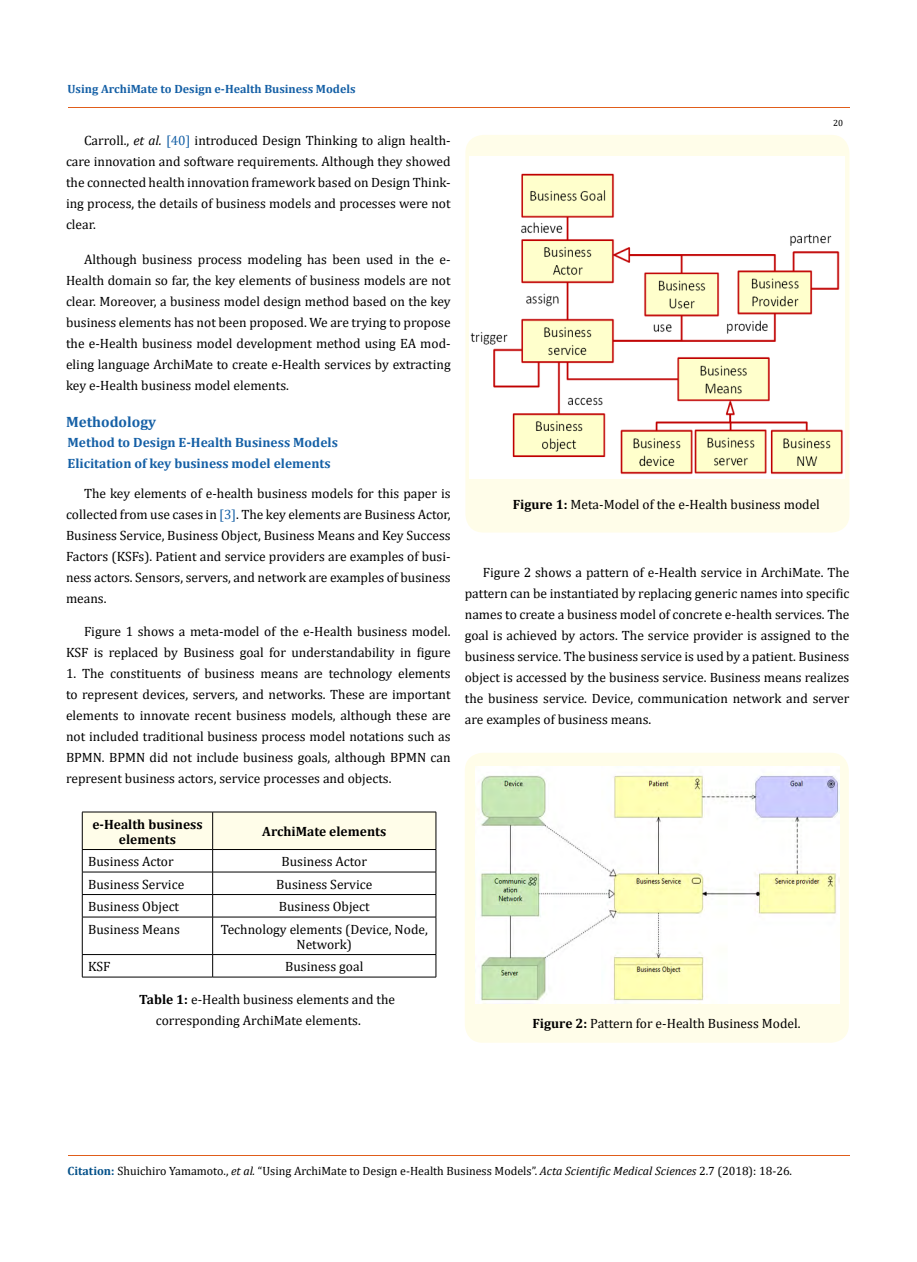
<style>
.page{position:relative;width:917px;height:1262px;background:#fff}
.page>*{position:absolute;margin:0;border:0;box-sizing:border-box;transform-origin:0 0}
.t1{font:700 15px "Cambria";color:#1560a6}
.t2{font:13.5px/21px "Cambria";color:#000;text-align:justify}
.t3{font:700 13.5px/21.3px "Cambria";color:#1560a6}
.t4{font:700 13.5px/15px "Cambria";color:#000;text-align:center}
.t5{font:12px "Cambria";color:#000}
.t6{font:700 12px "Cambria";color:#1560a6}
.t7{font:9px "Cambria";color:#000}
.s1{font-style:italic}
.s2{color:#1560a6}
.s3{font-weight:700}
.s4{font-weight:700;color:#035089}
</style>
<div class="page">
<hr style="left:82px;top:811px;width:131px;height:1px;background:#000">
<hr style="left:213px;top:811px;width:223px;height:1px;background:#000">
<svg style="left:82px;top:812px;width:354px;height:104px"></svg>
<hr style="left:82px;top:916px;width:131px;height:1px;background:#000">
<hr style="left:82px;top:917px;width:1px;height:37px;background:#000">
<hr style="left:213px;top:916px;width:223px;height:1px;background:#000">
<hr style="left:212px;top:917px;width:1px;height:37px;background:#000">
<hr style="left:435px;top:917px;width:1px;height:37px;background:#000">
<hr style="left:82px;top:954px;width:131px;height:1px;background:#000">
<svg style="left:82px;top:954px;width:1px;height:22px"></svg>
<hr style="left:213px;top:954px;width:223px;height:1px;background:#000">
<svg style="left:212px;top:954px;width:1px;height:22px"></svg>
<svg style="left:435px;top:955px;width:1px;height:21px"></svg>
<hr style="left:82px;top:976px;width:131px;height:1px;background:#000">
<hr style="left:213px;top:976px;width:223px;height:1px;background:#000">
<div style="left:465px;top:135px;width:384px;height:397px;background:#fffde9;border-radius:18px"></div>
<img style="left:470px;top:156px;width:374px;height:322px">
<div style="left:465px;top:752px;width:383px;height:290px;background:#fffde9;border-radius:18px"></div>
<img style="left:476px;top:767px;width:363px;height:236px">
<hr style="left:68px;top:108px;width:781px;height:1px;background:#e05d1a">
<hr style="left:68px;top:1155px;width:781px;height:1px;background:#e05d1a">
<p class="t6" style="left:68px;top:81px;width:289px">Using ArchiMate to Design e-Health Business Models</p>
<p class="t2" style="left:66px;top:130px;width:386px;text-indent:18px">Carroll., <span class="s1">et al.</span> <span class="s2">[40]</span> introduced Design Thinking to align health&shy;care innovation and software requirements. Although they showed the connected health innovation framework based on Design Think&shy;ing process, the details of business models and processes were not clear.</p>
<p class="t2" style="left:66px;top:249px;width:386px;text-indent:18px">Although business process modeling has been used in the e-Health domain so far, the key elements of business models are not clear. Moreover, a business model design method based on the key business elements has not been proposed. We are trying to propose the e-Health business model development method using EA mod&shy;eling language ArchiMate to create e-Health services by extracting key e-Health business model elements.</p>
<p class="t1" style="left:66px;top:411px;width:92px">Methodology</p>
<p class="t3" style="left:68px;top:431px;width:272px">Method to Design E-Health Business Models<br>Elicitation of key business model elements</p>
<p class="t2" style="left:66px;top:483px;width:386px;text-indent:18px">The key elements of e-health business models for this paper is collected from use cases in <span class="s2">[3]</span>. The key elements are Business Actor, Business Service, Business Object, Business Means and Key Success Factors (KSFs). Patient and service providers are examples of busi&shy;ness actors. Sensors, servers, and network are examples of business means.</p>
<p class="t2" style="left:66px;top:621px;width:386px;text-align:right">Figure 1 shows a meta-model of the e-Health business model.<br>KSF is replaced by Business goal for understandability in figure</p>
<p class="t2" style="left:66px;top:663px;width:386px">1. The constituents of business means are technology elements to represent devices, servers, and networks. These are important elements to innovate recent business models, although these are not included traditional business process model notations such as BPMN. BPMN did not include business goals, although BPMN can represent business actors, service processes and objects.</p>
<p class="t4" style="left:92px;top:816px;width:112px">e-Health business elements</p>
<p class="t4" style="left:262px;top:823px;width:125px">ArchiMate elements</p>
<p class="t2" style="left:88px;top:851px;width:87px">Business Actor</p>
<p class="t2" style="left:281px;top:851px;width:87px">Business Actor</p>
<p class="t2" style="left:88px;top:873px;width:97px">Business Service</p>
<p class="t2" style="left:276px;top:873px;width:97px">Business Service</p>
<p class="t2" style="left:88px;top:896px;width:92px">Business Object</p>
<p class="t2" style="left:279px;top:896px;width:92px">Business Object</p>
<p class="t2" style="left:88px;top:918px;width:93px">Business Means</p>
<p class="t2" style="left:221px;top:921px;width:208px;line-height:15px;text-align:center">Technology elements (Device, Node,<br>Network)</p>
<p class="t2" style="left:88px;top:956px;width:24px">KSF</p>
<p class="t2" style="left:285px;top:956px;width:80px">Business goal</p>
<p class="t2" style="left:156px;top:988px;width:241px;text-indent:-17px"><span class="s3">Table 1:</span> e-Health business elements and the corresponding ArchiMate elements.</p>
<p class="t7" style="left:833px;top:118px;width:11px">20</p>
<p class="t2" style="left:512px;top:493px;width:309px"><span class="s3">Figure 1:</span> Meta-Model of the e-Health business model</p>
<p class="t2" style="left:465px;top:561px;width:386px;text-indent:18px">Figure 2 shows a pattern of e-Health service in ArchiMate. The pattern can be instantiated by replacing generic names into specific names to create a business model of concrete e-health services. The goal is achieved by actors. The service provider is assigned to the business service. The business service is used by a patient. Business object is accessed by the business service. Business means realizes the business service. Device, communication network and server are examples of business means.</p>
<p class="t2" style="left:532px;top:1012px;width:269px"><span class="s3">Figure 2:</span> Pattern for e-Health Business Model.</p>
<p class="t5" style="left:68px;top:1163px;width:726px"><span class="s4">Citation:</span> Shuichiro Yamamoto., <span class="s1">et al.</span> “Using ArchiMate to Design e-Health Business Models”. <span class="s1">Acta Scientific Medical Sciences</span> 2.7 (2018): 18-26.</p>
</div>
